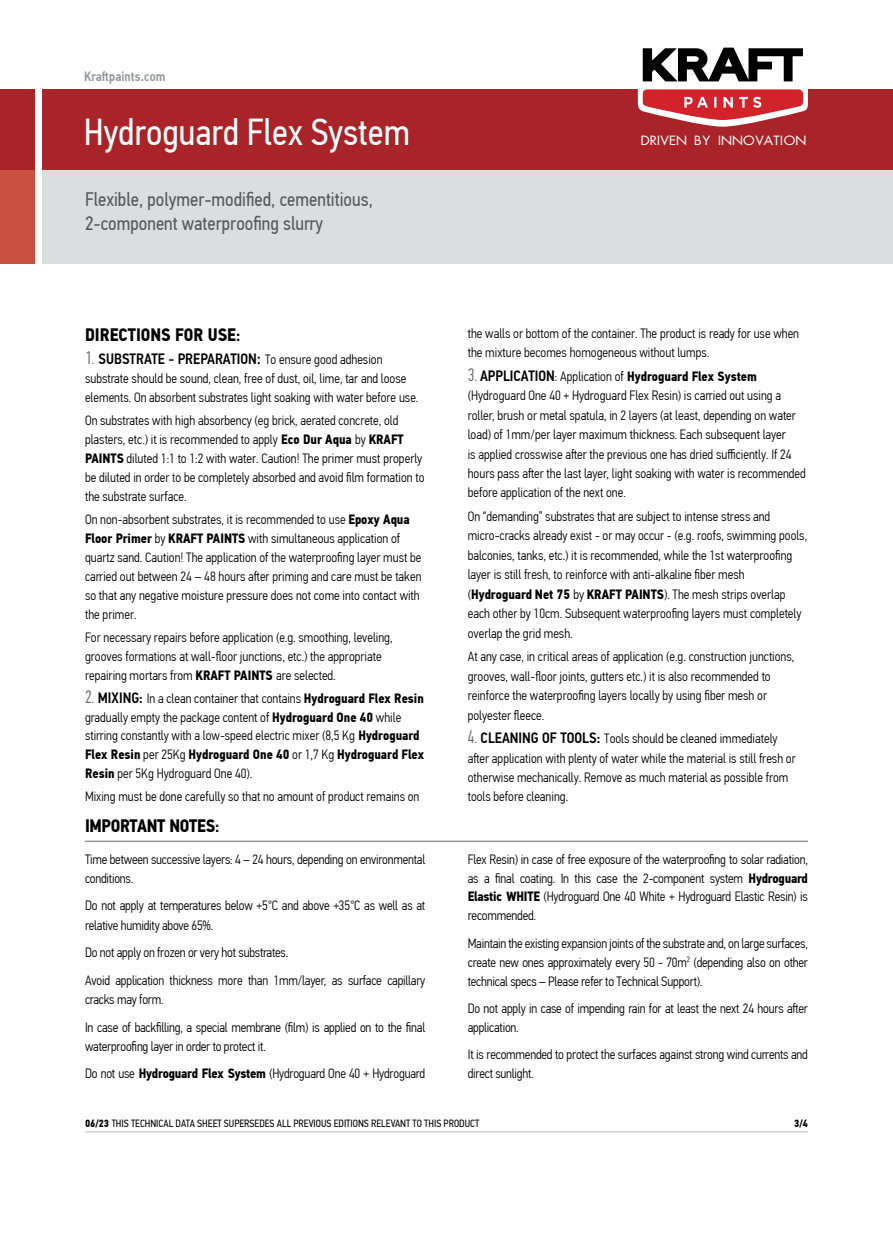
<style>
.page{position:relative;width:893px;height:1234px;background:#fff}
.page>*{position:absolute;margin:0;border:0;box-sizing:border-box;transform-origin:0 0}
.t1{font:37.5px "PF Din Text Cond Pro";color:#fff}
.t2{font:19.5px/23.4px "PF Din Text Cond Pro";color:#58595b}
.t3{font:700 18px "PF Din Text Cond Pro";color:#000}
.t4{font:500 15px "PF Din Text Cond Pro";color:#000}
.t5{font:300 13.5px/18.9px "PF Din Text Cond Pro";color:#000}
.t6{font:13.5px "UB Future";color:#fff;scale:1.1 1}
.t7{font:500 13.5px "PF Din Text Cond Pro";letter-spacing:.01em;color:#939598}
.t8{font:10.5px "PF Din Text Cond Pro";color:#000}
.t9{font:700 10.5px "PF Din Text Cond Pro";color:#000}
.s1{font-weight:500}
.s2{font-family:"PF Din Text Comp Pro";font-weight:300;font-size:18px;color:#636466}
.s3{font-family:"Minion Pro";font-size:18px}
.s4{font-weight:300;font-size:13.5px}
.s5{font-weight:700}
.s6{font-family:"PF Din Text Comp Pro";font-size:18px;color:#636466}
.s7{font-weight:500;font-size:15px}
</style>
<div class="page">
<div style="left:43px;top:89px;width:850px;height:81px;background:#a82428"></div>
<div style="left:0;top:89px;width:34px;height:81px;background:#a82428"></div>
<svg style="left:638px;top:47px;width:170px;height:80px"></svg>
<div style="left:43px;top:170px;width:850px;height:94px;background:#dcddde"></div>
<hr style="left:85px;top:840px;width:723px;height:1px;background:#939598">
<hr style="left:85px;top:1131px;width:723px;height:1px;background:#bcbec0">
<div style="left:0;top:170px;width:34px;height:94px;background:#c85142"></div>
<p class="t7" style="left:84px;top:69px;width:83px">Kraftpaints.com</p>
<p class="t1" style="left:84px;top:109px;width:328px">Hydroguard Flex System</p>
<p class="t2" style="left:85px;top:188px;width:289px">Flexible, polymer-modified, cementitious,<br>2-component waterproofing slurry</p>
<p class="t3" style="left:85px;top:324px;width:157px">DIRECTIONS FOR USE<span class="s1">:</span></p>
<p class="t4" style="left:85px;top:350px;width:299px"><span class="s2">1.</span> SUBSTRATE - PREPARATION<span class="s3">:</span> <span class="s4">To ensure good adhesion</span></p>
<p class="t5" style="left:85px;top:369px;width:335px">substrate should be sound, clean, free of dust, oil, lime, tar and loose elements. On absorbent substrates light soaking with water before use.</p>
<p class="t5" style="left:85px;top:411px;width:341px">On substrates with high absorbency (eg brick, aerated concrete, old plasters, etc.) it is recommended to apply <span class="s5">Eco Dur Aqua</span> by <span class="s5">KRAFT PAINTS</span> diluted 1:1 to 1:2 with water. Caution! The primer must properly be diluted in order to be completely absorbed and avoid film formation to the substrate surface.</p>
<p class="t5" style="left:85px;top:510px;width:338px">On non-absorbent substrates, it is recommended to use <span class="s5">Epoxy Aqua Floor Primer</span> by <span class="s5">KRAFT PAINTS</span> with simultaneous application of quartz sand. Caution! The application of the waterproofing layer must be carried out between 24 – 48 hours after priming and care must be taken so that any negative moisture pressure does not come into contact with the primer.</p>
<p class="t5" style="left:85px;top:627px;width:309px">For necessary repairs before application (e.g. smoothing, leveling, grooves formations at wall-floor junctions, etc.) the appropriate repairing mortars from <span class="s5">KRAFT PAINTS</span> are selected.</p>
<p class="t5" style="left:85px;top:688px;width:341px"><span class="s6">2.</span> <span class="s7">MIXING:</span> In a clean container that contains <span class="s5">Hydroguard Flex Resin </span>gradually empty the package content of <span class="s5">Hydroguard One 40</span> while stirring constantly with a low-speed electric mixer (8,5 Kg <span class="s5">Hydroguard Flex Resin</span> per 25Kg <span class="s5">Hydroguard One 40</span> or 1,7 Kg <span class="s5">Hydroguard Flex Resin</span> per 5Kg Hydroguard One 40).</p>
<p class="t5" style="left:85px;top:787px;width:336px">Mixing must be done carefully so that no amount of product remains on</p>
<p class="t6" style="left:640px;top:133px;width:152px">DRIVEN BY INNOVATION</p>
<p class="t5" style="left:468px;top:323px;width:333px;line-height:19.4px">the walls or bottom of the container. The product is ready for use when the mixture becomes homogeneous without lumps.</p>
<p class="t5" style="left:468px;top:366px;width:340px;line-height:19.4px"><span class="s6">3.</span> <span class="s7">APPLICATION</span>: Application of <span class="s5">Hydroguard Flex System </span>(Hydroguard One 40 + Hydroguard Flex Resin) is carried out using a roller, brush or metal spatula, in 2 layers (at least, depending on water load) of 1mm/per layer maximum thickness. Each subsequent layer<br>is applied crosswise after the previous one has dried sufficiently. If 24 hours pass after the last layer, light soaking with water is recommended before application of the next one.</p>
<p class="t5" style="left:468px;top:506px;width:341px;line-height:19.4px">On “demanding” substrates that are subject to intense stress and micro-cracks already exist - or may occur - (e.g. roofs, swimming pools, balconies, tanks, etc.) it is recommended, while the 1st waterproofing layer is still fresh, to reinforce with anti-alkaline fiber mesh (<span class="s5">Hydroguard Net 75</span> by <span class="s5">KRAFT PAINTS</span>). The mesh strips overlap each other by 10cm. Subsequent waterproofing layers must completely overlap the grid mesh.</p>
<p class="t5" style="left:468px;top:647px;width:328px;line-height:19.4px">At any case, in critical areas of application (e.g. construction junctions, grooves, wall-floor joints, gutters etc.) it is also recommended to reinforce the waterproofing layers locally by using fiber mesh or polyester fleece.</p>
<p class="t5" style="left:468px;top:728px;width:330px;line-height:19.4px"><span class="s6">4.</span> <span class="s7">CLEANING OF TOOLS:</span> Tools should be cleaned immediately after application with plenty of water while the material is still fresh or otherwise mechanically. Remove as much material as possible from tools before cleaning.</p>
<p class="t3" style="left:85px;top:814px;width:136px">IMPORTANT NOTES<span class="s1">:</span></p>
<p class="t5" style="left:85px;top:849px;width:342px">Time between successive layers: 4 – 24 hours, depending on environmental conditions.</p>
<p class="t5" style="left:85px;top:896px;width:342px">Do not apply at temperatures below +5°C and above +35°C as well as at relative humidity above 65%.</p>
<p class="t5" style="left:85px;top:942px;width:205px">Do not apply on frozen or very hot substrates.</p>
<p class="t5" style="left:85px;top:970px;width:342px">Avoid application thickness more than 1mm/layer, as surface capillary cracks may form.</p>
<p class="t5" style="left:85px;top:1017px;width:342px">In case of backfilling, a special membrane (film) is applied on to the final waterproofing layer in order to protect it.</p>
<p class="t5" style="left:85px;top:1063px;width:342px">Do not use <span class="s5">Hydroguard Flex System</span> (Hydroguard One 40 + Hydroguard</p>
<p class="t5" style="left:468px;top:849px;width:342px;text-align:justify">Flex Resin) in case of free exposure of the waterproofing to solar radiation, as a final coating. In this case the 2-component system <span class="s5">Hydroguard Elastic WHITE</span> (Hydroguard One 40 White + Hydroguard Elastic Resin) is recommended.</p>
<p class="t5" style="left:468px;top:933px;width:342px;text-align:justify">Maintain the existing expansion joints of the substrate and, on large surfaces, create new ones approximately every 50 - 70m<sup>2</sup> (depending also on other technical specs – Please refer to Technical Support).</p>
<p class="t5" style="left:468px;top:998px;width:342px">Do not apply in case of impending rain for at least the next 24 hours after application.</p>
<p class="t5" style="left:468px;top:1044px;width:342px">It is recommended to protect the surfaces against strong wind currents and direct sunlight.</p>
<p class="t9" style="left:794px;top:1117px;width:15px">3/4</p>
<p class="t8" style="left:85px;top:1117px;width:396px"><span class="s5">06/23</span> ΤHIS TECHNICAL DATA SHEET SUPERSEDES ALL PREVIOUS EDITIONS RELEVANT TO THIS PRODUCT</p>
</div>
